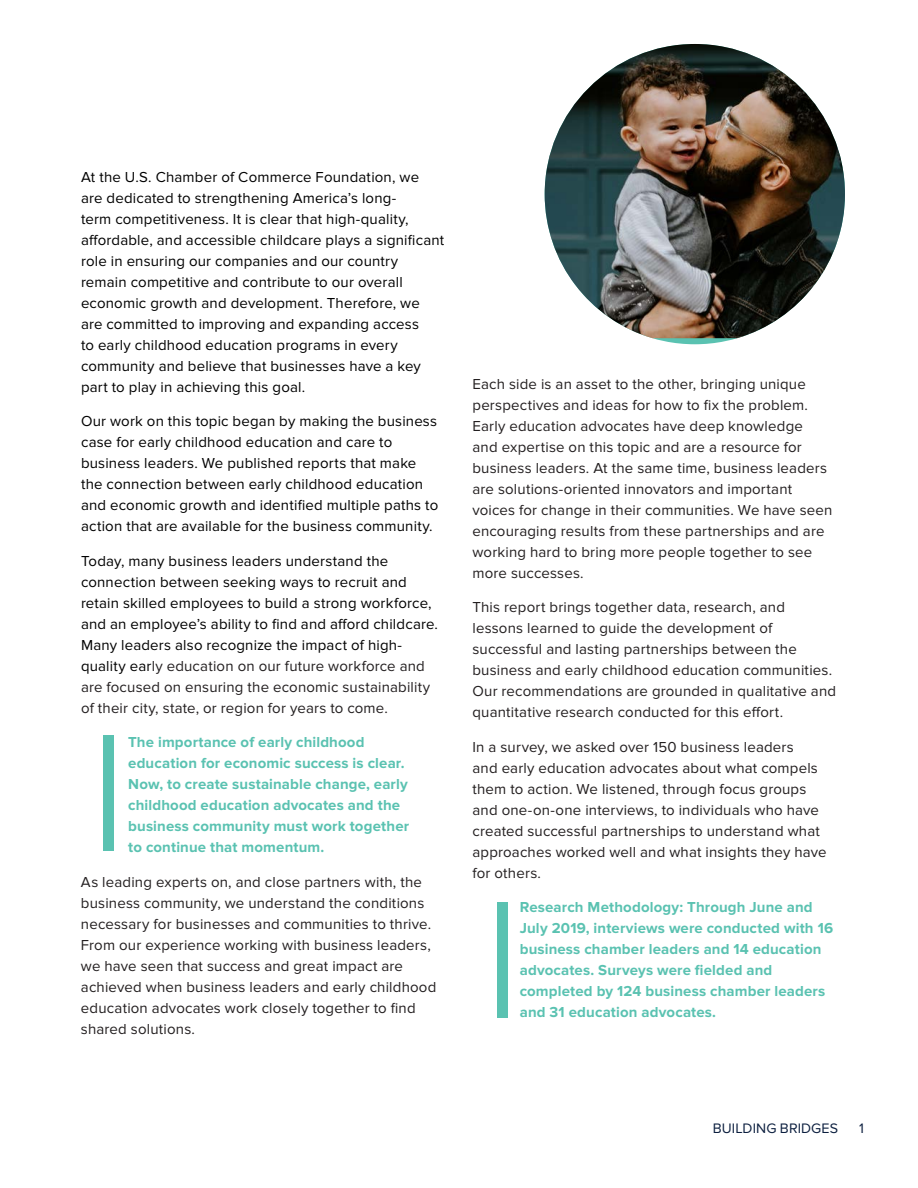
<style>
.page{position:relative;width:918px;height:1188px;background:#fff}
.page>*{position:absolute;margin:0;border:0;box-sizing:border-box;transform-origin:0 0}
.body_copy_10_14{font:15px/21px "Proxima Nova";letter-spacing:.01em;color:#231f20}
.body_copy_10_14-2{font:15px/21px "Proxima Nova";letter-spacing:.01em;color:#000}
.body_copy_10_14-3{font:700 15px/21px "Proxima Nova";letter-spacing:.01em;color:#5ac2b1}
.t1{font:14.25px "Proxima Nova";letter-spacing:.005em;color:#0c1f3f}
.s1{color:#231f20}
</style>
<div class="page">
<div style="left:497px;top:903px;width:11px;height:115px;background:#5ac2b1"></div>
<div style="left:104px;top:735px;width:10px;height:116px;background:#5ac2b1"></div>
<img style="left:545px;top:44px;width:300px;height:294px">
<p class="body_copy_10_14-2" style="left:81px;top:166px;width:365px">At the U.S. Chamber of Commerce Foundation, we are dedicated to strengthening America’s long-<br>term competitiveness. It is clear that high-quality, affordable, and accessible childcare plays a significant role in ensuring our companies and our country remain competitive and contribute to our overall economic growth and development. Therefore, we are committed to improving and expanding access<br>to early childhood education programs in every community and believe that businesses have a key part to play in achieving this goal.</p>
<p class="body_copy_10_14-2" style="left:81px;top:411px;width:359px">Our work on this topic began by making the business case for early childhood education and care to business leaders. We published reports that make the connection between early childhood education and economic growth and identified multiple paths to action that are available for the business community.</p>
<p class="body_copy_10_14-2" style="left:81px;top:550px;width:359px">Today, many business leaders understand the connection between seeking ways to recruit and retain skilled employees to build a strong workforce, and an employee’s ability to find and afford childcare.<br>Many leaders also recognize the impact of high&shy;quality ear<span class="s1">ly education on our future workforce and are focused on ensuring the economic sustainability of their city, state, or region for years to come.</span></p>
<p class="body_copy_10_14-3" style="left:128px;top:732px;width:282px">The importance of early childhood education for economic success is clear.<br>Now, to create sustainable change, early childhood education advocates and the business community must work together to continue that momentum.</p>
<p class="body_copy_10_14" style="left:81px;top:871px;width:357px">As leading experts on, and close partners with, the business community, we understand the conditions necessary for businesses and communities to thrive.<br>From our experience working with business leaders, we have seen that success and great impact are achieved when business leaders and early childhood education advocates work closely together to find shared solutions.</p>
<p class="body_copy_10_14" style="left:472px;top:373px;width:361px">Each side is an asset to the other, bringing unique perspectives and ideas for how to fix the problem.<br>Early education advocates have deep knowledge<br>and expertise on this topic and are a resource for business leaders. At the same time, business leaders are solutions-oriented innovators and important voices for change in their communities. We have seen encouraging results from these partnerships and are working hard to bring more people together to see more successes.</p>
<p class="body_copy_10_14" style="left:472px;top:597px;width:365px">This report brings together data, research, and lessons learned to guide the development of successful and lasting partnerships between the business and early childhood education communities.<br>Our recommendations are grounded in qualitative and quantitative research conducted for this effort.</p>
<p class="body_copy_10_14" style="left:472px;top:736px;width:356px">In a survey, we asked over 150 business leaders<br>and early education advocates about what compels them to action. We listened, through focus groups and one-on-one interviews, to individuals who have created successful partnerships to understand what approaches worked well and what insights they have for others.</p>
<p class="body_copy_10_14-3" style="left:520px;top:897px;width:315px">Research Methodology: Through June and July 2019, interviews were conducted with 16 business chamber leaders and 14 education advocates. Surveys were fielded and completed by 124 business chamber leaders and 31 education advocates.</p>
<p class="t1" style="left:713px;top:1120px;width:127px">BUILDING BRIDGES</p>
<p class="t1" style="left:859px;top:1120px;width:6px">1</p>
</div>
